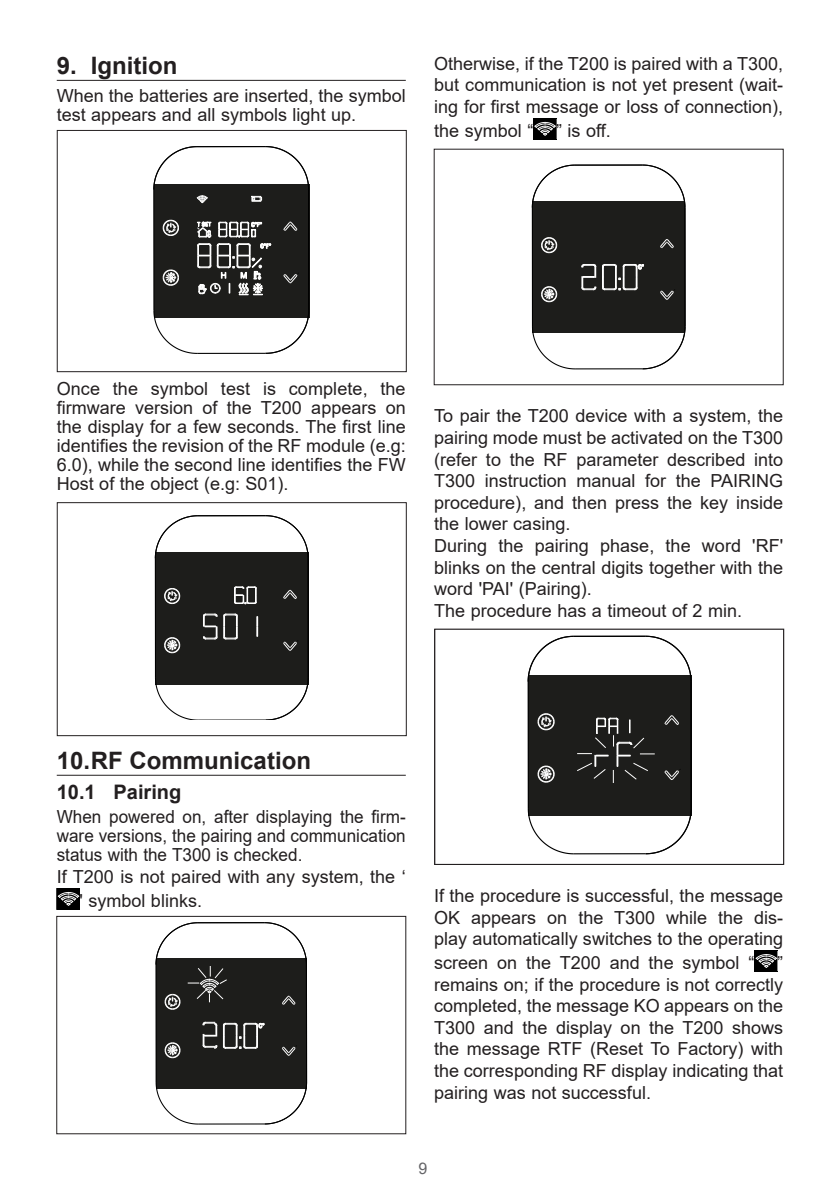
<style>
.page{position:relative;width:840px;height:1191px;background:#fff}
.page>*{position:absolute;margin:0;border:0;box-sizing:border-box;transform-origin:0 0}
.t1{font:700 24px "Arial";color:#231f20}
.t2{font:700 20px "Arial";color:#231f20}
.Testo{font:18px/21.6px "Arial";color:#231f20;text-align:justify}
.Testo-2{font:18px/19px "Arial";color:#231f20;text-align:justify;scale:.95 1}
.t3{font:16px "Arial";color:#636366}
</style>
<div class="page">
<hr style="left:57px;top:80px;width:348px;height:1px;background:#231f20">
<hr style="left:57px;top:774px;width:348px;height:1px;background:#231f20">
<div style="left:154px;top:184px;width:155px;height:133px;background:#1d1d1b"></div>
<hr style="left:153px;top:190px;width:1px;height:120px;background:#000">
<svg style="left:153px;top:309px;width:45px;height:45px"></svg>
<hr style="left:197px;top:353px;width:68px;height:1px;background:#000">
<svg style="left:264px;top:309px;width:46px;height:45px"></svg>
<hr style="left:308px;top:190px;width:1px;height:120px;background:#000">
<hr style="left:197px;top:146px;width:68px;height:1px;background:#000">
<svg style="left:283px;top:221px;width:14px;height:10px"></svg>
<svg style="left:283px;top:273px;width:16px;height:10px"></svg>
<svg style="left:162px;top:220px;width:17px;height:16px"></svg>
<svg style="left:162px;top:269px;width:17px;height:17px"></svg>
<svg style="left:153px;top:146px;width:55px;height:57px"></svg>
<svg style="left:251px;top:146px;width:58px;height:56px"></svg>
<svg style="left:196px;top:221px;width:75px;height:74px"></svg>
<div style="left:57px;top:130px;width:349px;height:242px;border:1px solid #231f20"></div>
<div style="left:155px;top:552px;width:153px;height:132px;background:#1d1d1b"></div>
<hr style="left:155px;top:558px;width:1px;height:119px;background:#000">
<svg style="left:154px;top:676px;width:45px;height:44px"></svg>
<hr style="left:198px;top:719px;width:67px;height:1px;background:#000">
<svg style="left:264px;top:676px;width:45px;height:44px"></svg>
<hr style="left:307px;top:558px;width:1px;height:119px;background:#000">
<svg style="left:264px;top:515px;width:45px;height:44px"></svg>
<hr style="left:198px;top:515px;width:67px;height:1px;background:#000">
<svg style="left:154px;top:515px;width:45px;height:44px"></svg>
<svg style="left:283px;top:589px;width:14px;height:10px"></svg>
<svg style="left:283px;top:640px;width:15px;height:11px"></svg>
<svg style="left:164px;top:588px;width:16px;height:16px"></svg>
<svg style="left:164px;top:637px;width:16px;height:16px"></svg>
<svg style="left:256px;top:616px;width:2px;height:20px"></svg>
<svg style="left:203px;top:613px;width:35px;height:27px"></svg>
<svg style="left:234px;top:586px;width:23px;height:18px"></svg>
<div style="left:57px;top:502px;width:349px;height:234px;border:1px solid #231f20"></div>
<svg style="left:57px;top:888px;width:22px;height:21px"></svg>
<div style="left:156px;top:958px;width:151px;height:131px;background:#1d1d1b"></div>
<hr style="left:155px;top:964px;width:1px;height:118px;background:#000">
<svg style="left:155px;top:1081px;width:44px;height:44px"></svg>
<hr style="left:198px;top:1123px;width:66px;height:1px;background:#000">
<svg style="left:263px;top:1082px;width:44px;height:43px"></svg>
<hr style="left:306px;top:964px;width:1px;height:118px;background:#000">
<svg style="left:263px;top:922px;width:44px;height:42px"></svg>
<hr style="left:198px;top:922px;width:66px;height:1px;background:#000">
<svg style="left:282px;top:995px;width:14px;height:10px"></svg>
<svg style="left:282px;top:1045px;width:15px;height:11px"></svg>
<svg style="left:164px;top:1042px;width:16px;height:16px"></svg>
<svg style="left:202px;top:1021px;width:63px;height:28px"></svg>
<svg style="left:155px;top:922px;width:72px;height:87px"></svg>
<div style="left:56px;top:916px;width:350px;height:218px;border:1px solid #231f20"></div>
<svg style="left:533px;top:118px;width:22px;height:21px"></svg>
<div style="left:532px;top:202px;width:153px;height:131px;background:#1d1d1b"></div>
<hr style="left:531px;top:208px;width:1px;height:118px;background:#000">
<svg style="left:531px;top:325px;width:45px;height:45px"></svg>
<hr style="left:574px;top:368px;width:68px;height:1px;background:#000">
<svg style="left:641px;top:326px;width:44px;height:44px"></svg>
<hr style="left:684px;top:207px;width:1px;height:119px;background:#000">
<svg style="left:641px;top:164px;width:44px;height:43px"></svg>
<hr style="left:574px;top:164px;width:68px;height:2px;background:#000">
<svg style="left:531px;top:164px;width:44px;height:45px"></svg>
<svg style="left:660px;top:239px;width:13px;height:9px"></svg>
<svg style="left:660px;top:289px;width:15px;height:11px"></svg>
<svg style="left:541px;top:237px;width:16px;height:16px"></svg>
<svg style="left:541px;top:286px;width:16px;height:16px"></svg>
<svg style="left:581px;top:264px;width:63px;height:27px"></svg>
<div style="left:433px;top:149px;width:350px;height:236px;border:1px solid #231f20"></div>
<div style="left:528px;top:675px;width:163px;height:141px;background:#1d1d1b"></div>
<hr style="left:527px;top:681px;width:1px;height:127px;background:#000">
<svg style="left:527px;top:807px;width:47px;height:48px"></svg>
<hr style="left:573px;top:853px;width:72px;height:1px;background:#000">
<svg style="left:644px;top:807px;width:48px;height:48px"></svg>
<hr style="left:690px;top:681px;width:1px;height:127px;background:#000">
<svg style="left:645px;top:635px;width:46px;height:46px"></svg>
<hr style="left:573px;top:635px;width:72px;height:2px;background:#000">
<svg style="left:527px;top:635px;width:47px;height:48px"></svg>
<svg style="left:664px;top:715px;width:15px;height:10px"></svg>
<svg style="left:664px;top:769px;width:16px;height:11px"></svg>
<svg style="left:537px;top:713px;width:17px;height:17px"></svg>
<svg style="left:537px;top:765px;width:17px;height:17px"></svg>
<svg style="left:577px;top:717px;width:77px;height:65px"></svg>
<div style="left:434px;top:628px;width:349px;height:237px;border:1px solid #231f20"></div>
<svg style="left:754px;top:950px;width:22px;height:21px"></svg>
<p class="t1" style="left:57px;top:49px;width:122px">9. Ignition</p>
<p class="Testo" style="left:57px;top:86px;width:350px;line-height:19px">When the batteries are inserted, the symbol test appears and all symbols light up.</p>
<p class="Testo" style="left:434px;top:53px;width:350px">Otherwise, if the T200 is paired with a T300, but communication is not yet present (wait&shy;ing for first message or loss of connection),</p>
<p class="Testo" style="left:434px;top:120px;width:101px">the symbol “</p>
<p class="Testo" style="left:555px;top:120px;width:56px">” is off.</p>
<p class="Testo" style="left:57px;top:379px;width:350px;line-height:19px">Once the symbol test is complete, the firmware version of the T200 appears on the display for a few seconds. The first line identifies the revision of the RF module (e.g:<br>6.0), while the second line identifies the FW Host of the object (e.g: S01).</p>
<p class="Testo" style="left:434px;top:405px;width:350px">To pair the T200 device with a system, the pairing mode must be activated on the T300 (refer to the RF parameter described into T300 instruction manual for the PAIRING procedure), and then press the key inside the lower casing.</p>
<p class="Testo" style="left:434px;top:535px;width:350px">During the pairing phase, the word 'RF' blinks on the central digits together with the word 'PAI' (Pairing).</p>
<p class="Testo" style="left:434px;top:599px;width:309px">The procedure has a timeout of 2 min.</p>
<p class="t1" style="left:57px;top:743px;width:256px">10.RF Communication</p>
<p class="t2" style="left:57px;top:777px;width:126px">10.1 Pairing</p>
<p class="Testo-2" style="left:57px;top:807px;width:369px">When powered on, after displaying the firm&shy;ware versions, the pairing and communication status with the T300 is checked.</p>
<p class="Testo" style="left:79px;top:864px;width:327px;line-height:23.8px;text-indent:-23px">If T200 is not paired with any system, the ‘ ' symbol blinks.</p>
<p class="Testo" style="left:434px;top:884px;width:350px">If the procedure is successful, the message OK appears on the T300 while the dis&shy;play automatically switches to the operating</p>
<p class="Testo" style="left:434px;top:951px;width:322px">screen on the T200 and the symbol “</p>
<p class="Testo" style="left:434px;top:951px;width:350px;text-indent:343px">” remains on; if the procedure is not correctly completed, the message KO appears on the T300 and the display on the T200 shows the message RTF (Reset To Factory) with the corresponding RF display indicating that pairing was not successful.</p>
<p class="t3" style="left:418px;top:1157px;width:10px">9</p>
</div>
